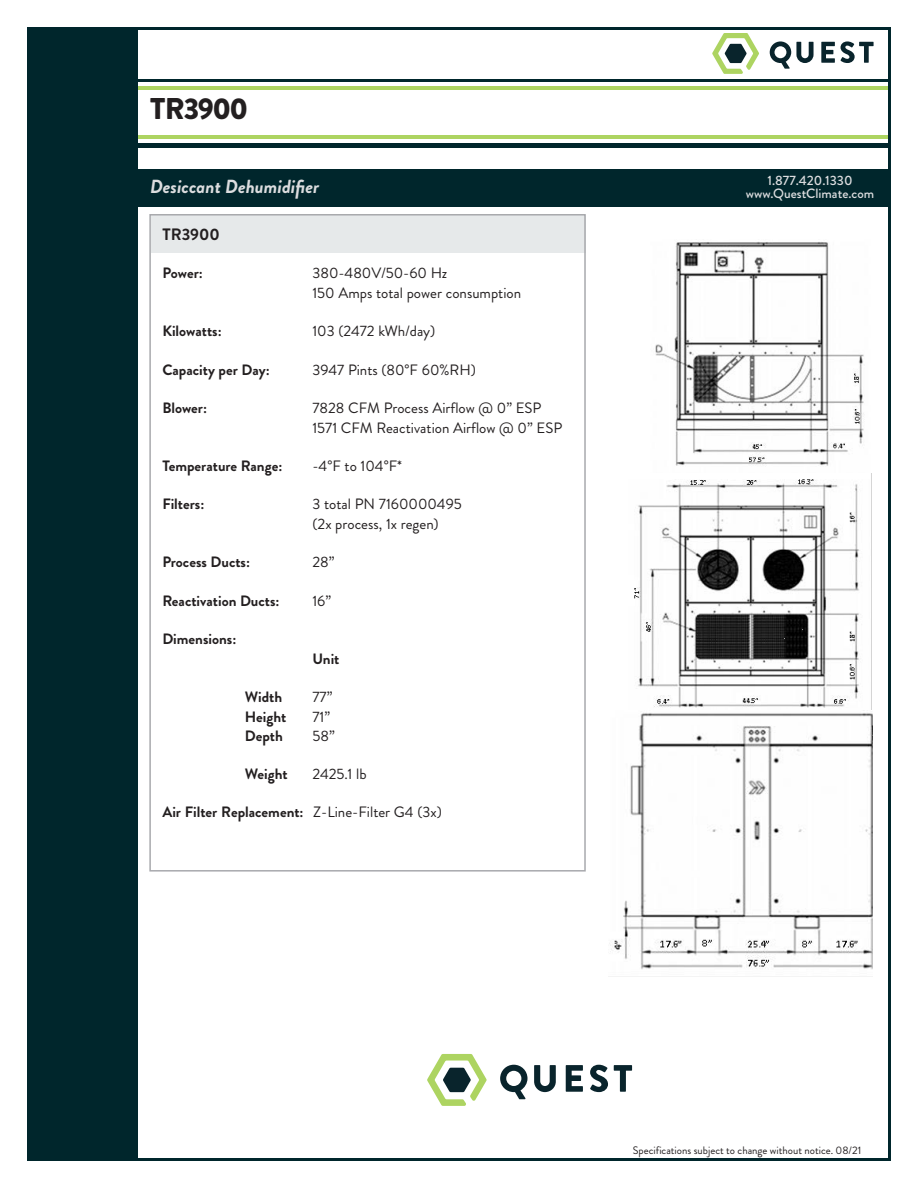
<style>
.page{position:relative;width:918px;height:1188px;background:#fff}
.page>*{position:absolute;margin:0;border:0;box-sizing:border-box;transform-origin:0 0}
.t1{font:900 30px "Brandon Grotesque";letter-spacing:-.05em;color:#231f20}
.t2{font:italic 700 18.9px "Brandon Grotesque";color:#dcdddf}
.t3{font:700 16.5px "Brandon Grotesque";color:#231f20}
.t4{font:15px/19.5px "Brandon Grotesque";color:#231f20}
.t5{font:700 15px "Brandon Grotesque";color:#231f20}
.t6{font:500 13.5px "Brandon Grotesque";color:#dcdddf}
.body_text{font:10.8px "Brandon Grotesque";color:#231f20}
.s1{font-weight:400}
</style>
<div class="page">
<svg style="left:138px;top:79px;width:749px;height:68px;background:#1f4146"></svg>
<div style="left:42px;top:83px;width:849px;height:60px;background:#fff"></div>
<hr style="left:42px;top:86px;width:848px;height:4px;background:#add461">
<hr style="left:42px;top:135px;width:848px;height:4px;background:#add461">
<div style="left:77px;top:170px;width:814px;height:37px;background:#00262c"></div>
<div style="left:27px;top:27px;width:111px;height:1134px;background:#00262c"></div>
<div style="left:151px;top:215px;width:435px;height:37px;background:#e6e9ea"></div>
<svg style="left:712px;top:33px;width:47px;height:41px"></svg>
<svg style="left:770px;top:41px;width:44px;height:28px"></svg>
<svg style="left:821px;top:41px;width:53px;height:22px"></svg>
<div style="left:149px;top:214px;width:437px;height:658px;border:2px solid #a8a9ad"></div>
<svg style="left:427px;top:1054px;width:60px;height:52px"></svg>
<svg style="left:500px;top:1065px;width:27px;height:34px"></svg>
<svg style="left:534px;top:1065px;width:22px;height:27px"></svg>
<svg style="left:566px;top:1065px;width:17px;height:27px"></svg>
<svg style="left:590px;top:1065px;width:18px;height:27px"></svg>
<svg style="left:614px;top:1065px;width:18px;height:27px"></svg>
<img style="left:655px;top:242px;width:209px;height:224px">
<img style="left:634px;top:473px;width:238px;height:237px">
<img style="left:609px;top:713px;width:264px;height:256px">
<p class="t1" style="left:150px;top:88px;width:99px">TR3900</p>
<p class="t2" style="left:150px;top:173px;width:171px">Desiccant Dehumidifier</p>
<p class="t6" style="left:767px;top:171px;width:87px">1.877.420.1330</p>
<p class="t6" style="left:746px;top:184px;width:130px">www.QuestClimate.com</p>
<p class="t3" style="left:162px;top:223px;width:59px">TR3900</p>
<p class="t5" style="left:162px;top:263px;width:42px">Power:</p>
<p class="t4" style="left:312px;top:264px;width:210px">380-480V/50-60 Hz<br>150 Amps total power consumption</p>
<p class="t5" style="left:162px;top:321px;width:61px">Kilowatts:</p>
<p class="t4" style="left:312px;top:322px;width:124px">103 (2472 kWh/day)</p>
<p class="t5" style="left:162px;top:359px;width:109px">Capacity per Day:</p>
<p class="t4" style="left:312px;top:360px;width:165px">3947 Pints (80°F 60%RH)</p>
<p class="t5" style="left:162px;top:397px;width:46px">Blower:</p>
<p class="t4" style="left:312px;top:398px;width:251px">7828 CFM Process Airflow @ 0” ESP<br>1571 CFM Reactivation Airflow @ 0” ESP</p>
<p class="t5" style="left:162px;top:455px;width:121px">Temperature Range:</p>
<p class="t4" style="left:312px;top:456px;width:91px">-4°F to 104°F*</p>
<p class="t5" style="left:162px;top:494px;width:43px">Filters:</p>
<p class="t4" style="left:312px;top:495px;width:151px">3 total PN 7160000495 (2x process, 1x regen)</p>
<p class="t5" style="left:162px;top:552px;width:89px">Process Ducts:</p>
<p class="t4" style="left:312px;top:553px;width:24px">28”</p>
<p class="t5" style="left:162px;top:590px;width:119px">Reactivation Ducts:</p>
<p class="t4" style="left:312px;top:591px;width:20px">16”</p>
<p class="t5" style="left:162px;top:628px;width:75px">Dimensions:</p>
<p class="t5" style="left:312px;top:648px;width:29px">Unit</p>
<p class="t5" style="left:245px;top:686px;width:39px">Width</p>
<p class="t4" style="left:312px;top:687px;width:22px">77”</p>
<p class="t5" style="left:245px;top:706px;width:43px">Height</p>
<p class="t4" style="left:312px;top:707px;width:19px">71”</p>
<p class="t5" style="left:245px;top:725px;width:40px">Depth</p>
<p class="t4" style="left:312px;top:726px;width:24px">58”</p>
<p class="t5" style="left:245px;top:764px;width:44px">Weight</p>
<p class="t4" style="left:312px;top:765px;width:56px">2425.1 lb</p>
<p class="t5" style="left:162px;top:802px;width:281px">Air Filter Replacement: <span class="s1">Z-Line-Filter G4 (3x)</span></p>
<p class="body_text" style="left:633px;top:1143px;width:230px">Specifications subject to change without notice. 08/21</p>
</div>
